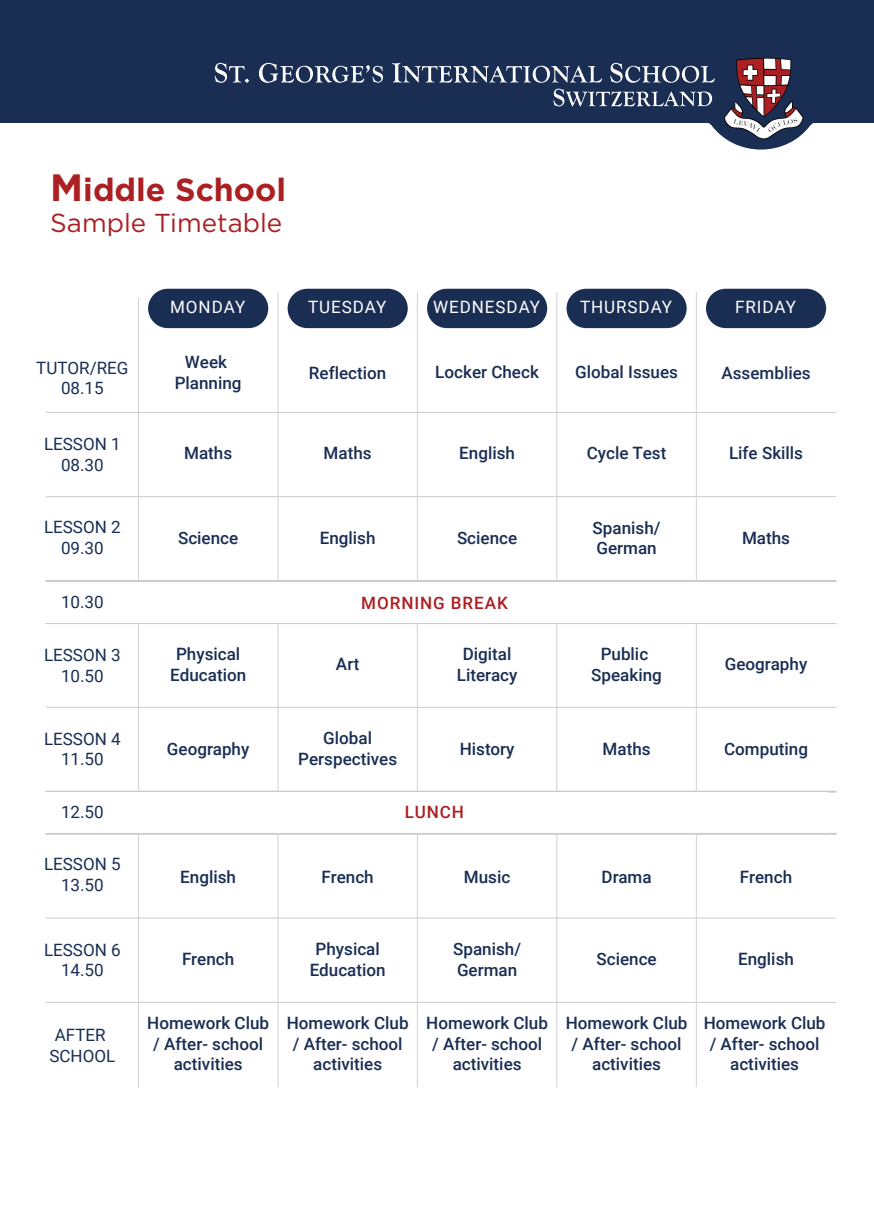
<style>
.page{position:relative;width:874px;height:1225px;background:#fff}
.page>*{position:absolute;margin:0;border:0;box-sizing:border-box;transform-origin:0 0}
.t1{font:700 32px "Gotham Pro";color:#ac1f22}
.t2{font:26px "Gotham Pro";color:#ac1f22}
.t3{font:500 17px/20.4px "Roboto";color:#1a2e54;text-align:center}
.t4{font:17px/20.4px "Roboto";color:#1a2e54;text-align:center}
.t5{font:17px "Roboto";letter-spacing:.055em;color:#fff}
.t6{font:500 17px "Roboto";letter-spacing:.055em;color:#ac1f22}
.s1{font-size:38px}
</style>
<div class="page">
<div style="left:0;top:0;width:873px;height:123px;background:#1a2e54"></div>
<svg style="left:214px;top:62px;width:600px;height:88px"></svg>
<svg style="left:553px;top:89px;width:158px;height:17px"></svg>
<svg style="left:723px;top:58px;width:80px;height:81px"></svg>
<svg style="left:215px;top:63px;width:34px;height:20px"></svg>
<svg style="left:259px;top:63px;width:124px;height:20px"></svg>
<svg style="left:391px;top:63px;width:210px;height:20px"></svg>
<svg style="left:610px;top:63px;width:104px;height:20px"></svg>
<div style="left:148px;top:289px;width:120px;height:39px;background:#1a2e54;border-radius:20px"></div>
<div style="left:287px;top:289px;width:120px;height:39px;background:#1a2e54;border-radius:20px"></div>
<div style="left:427px;top:289px;width:120px;height:39px;background:#1a2e54;border-radius:20px"></div>
<div style="left:566px;top:289px;width:120px;height:39px;background:#1a2e54;border-radius:20px"></div>
<hr style="left:46px;top:412px;width:789px;height:1px;background:#cbcbcb">
<hr style="left:46px;top:496px;width:789px;height:1px;background:#cbcbcb">
<hr style="left:46px;top:580px;width:789px;height:2px;background:#cbcbcb">
<hr style="left:46px;top:622px;width:789px;height:2px;background:#cbcbcb">
<hr style="left:46px;top:707px;width:789px;height:1px;background:#cbcbcb">
<hr style="left:46px;top:790px;width:789px;height:2px;background:#cbcbcb">
<hr style="left:46px;top:833px;width:789px;height:2px;background:#cbcbcb">
<hr style="left:46px;top:917px;width:789px;height:1px;background:#cbcbcb">
<hr style="left:46px;top:1002px;width:789px;height:1px;background:#cbcbcb">
<div style="left:705px;top:289px;width:120px;height:39px;background:#1a2e54;border-radius:20px"></div>
<hr style="left:695px;top:292px;width:1px;height:794px;background:#d1d2d4">
<hr style="left:556px;top:292px;width:1px;height:794px;background:#d1d2d4">
<hr style="left:416px;top:292px;width:1px;height:794px;background:#d1d2d4">
<hr style="left:277px;top:292px;width:1px;height:794px;background:#d1d2d4">
<hr style="left:138px;top:298px;width:1px;height:788px;background:#d1d2d4">
<div style="left:41px;top:792px;width:786px;height:41px;background:#fff"></div>
<div style="left:41px;top:582px;width:796px;height:40px;background:#fff"></div>
<h1 class="t1" style="left:50px;top:171px;width:237px"><span class="s1">M</span>iddle School</h1>
<h2 class="t2" style="left:50px;top:208px;width:233px">Sample Timetable</h2>
<p class="t5" style="left:170px;top:295px;width:77px">MONDAY</p>
<p class="t5" style="left:308px;top:295px;width:80px">TUESDAY</p>
<p class="t5" style="left:433px;top:295px;width:108px">WEDNESDAY</p>
<p class="t5" style="left:579px;top:295px;width:94px">THURSDAY</p>
<p class="t4" style="left:36px;top:357px;width:94px">TUTOR/REG<br>08.15</p>
<p class="t3" style="left:175px;top:351px;width:68px">Week<br>Planning</p>
<p class="t3" style="left:309px;top:362px;width:79px">Reflection</p>
<p class="t3" style="left:435px;top:361px;width:105px">Locker Check</p>
<p class="t3" style="left:575px;top:361px;width:104px">Global Issues</p>
<p class="t4" style="left:44px;top:433px;width:78px">LESSON 1<br>08.30</p>
<p class="t3" style="left:184px;top:442px;width:50px">Maths</p>
<p class="t3" style="left:323px;top:442px;width:50px">Maths</p>
<p class="t3" style="left:459px;top:442px;width:57px">English</p>
<p class="t3" style="left:586px;top:442px;width:81px">Cycle Test</p>
<p class="t4" style="left:44px;top:516px;width:78px">LESSON 2<br>09.30</p>
<p class="t3" style="left:178px;top:527px;width:62px">Science</p>
<p class="t3" style="left:319px;top:527px;width:57px">English</p>
<p class="t3" style="left:457px;top:527px;width:62px">Science</p>
<p class="t3" style="left:592px;top:517px;width:69px;text-align:left">Spanish/<br>German</p>
<p class="t4" style="left:61px;top:591px;width:44px">10.30</p>
<p class="t6" style="left:361px;top:591px;width:148px">MORNING BREAK</p>
<p class="t4" style="left:44px;top:644px;width:78px">LESSON 3<br>10.50</p>
<p class="t3" style="left:170px;top:643px;width:77px">Physical<br>Education</p>
<p class="t3" style="left:336px;top:653px;width:25px">Art</p>
<p class="t3" style="left:456px;top:643px;width:62px">Digital<br>Literacy</p>
<p class="t3" style="left:591px;top:643px;width:72px">Public<br>Speaking</p>
<p class="t4" style="left:44px;top:727px;width:78px">LESSON 4<br>11.50</p>
<p class="t3" style="left:167px;top:737px;width:84px">Geography</p>
<p class="t3" style="left:298px;top:727px;width:100px">Global<br>Perspectives</p>
<p class="t3" style="left:459px;top:737px;width:56px">History</p>
<p class="t3" style="left:602px;top:737px;width:50px">Maths</p>
<p class="t4" style="left:61px;top:801px;width:44px">12.50</p>
<p class="t6" style="left:404px;top:799px;width:61px">LUNCH</p>
<p class="t4" style="left:44px;top:853px;width:78px">LESSON 5<br>13.50</p>
<p class="t3" style="left:180px;top:866px;width:57px">English</p>
<p class="t3" style="left:321px;top:866px;width:54px">French</p>
<p class="t3" style="left:463px;top:866px;width:48px">Music</p>
<p class="t3" style="left:601px;top:866px;width:52px">Drama</p>
<p class="t4" style="left:44px;top:939px;width:78px">LESSON 6<br>14.50</p>
<p class="t3" style="left:182px;top:948px;width:54px">French</p>
<p class="t3" style="left:309px;top:938px;width:77px">Physical<br>Education</p>
<p class="t3" style="left:453px;top:938px;width:69px;text-align:left">Spanish/<br>German</p>
<p class="t3" style="left:596px;top:948px;width:62px">Science</p>
<p class="t5" style="left:734px;top:295px;width:62px">FRIDAY</p>
<p class="t3" style="left:721px;top:362px;width:91px">Assemblies</p>
<p class="t3" style="left:728px;top:442px;width:75px">Life Skills</p>
<p class="t3" style="left:741px;top:527px;width:50px">Maths</p>
<p class="t3" style="left:724px;top:653px;width:84px">Geography</p>
<p class="t3" style="left:723px;top:737px;width:85px">Computing</p>
<p class="t3" style="left:739px;top:866px;width:54px">French</p>
<p class="t3" style="left:737px;top:948px;width:57px">English</p>
<p class="t4" style="left:49px;top:1024px;width:67px">AFTER<br>SCHOOL</p>
<p class="t3" style="left:147px;top:1012px;width:123px">Homework Club / After- school activities</p>
<p class="t3" style="left:286px;top:1012px;width:123px">Homework Club / After- school activities</p>
<p class="t3" style="left:426px;top:1012px;width:123px">Homework Club / After- school activities</p>
<p class="t3" style="left:565px;top:1012px;width:123px">Homework Club / After- school activities</p>
<p class="t3" style="left:703px;top:1012px;width:123px">Homework Club / After- school activities</p>
</div>
